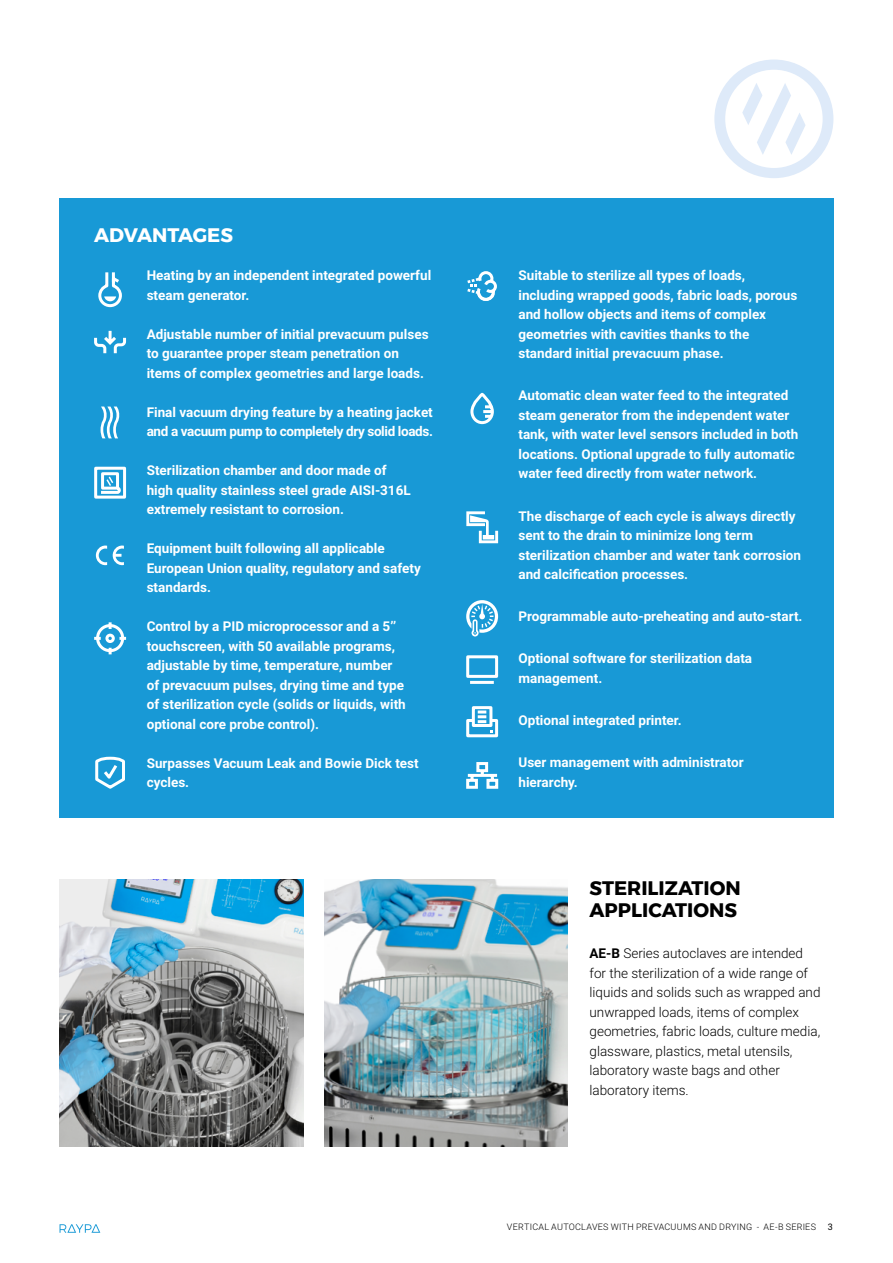
<style>
.page{position:relative;width:893px;height:1263px;background:#fff}
.page>*{position:absolute;margin:0;border:0;box-sizing:border-box;transform-origin:0 0}
.t1{font:700 19.5px/22.4px "Montserrat";color:#000}
.t2{font:700 19.5px "Montserrat";color:#fff}
.t3{font:700 13.5px/19.5px "Roboto";color:#fff}
.t4{font:300 13.5px/19.5px "Roboto";color:#000}
.t5{font:300 9px "Roboto";letter-spacing:.03em;color:#000}
.t6{font:9px "Roboto";color:#000}
.s1{font-weight:700}
</style>
<div class="page">
<svg style="left:60px;top:1224px;width:40px;height:9px"></svg>
<svg style="left:714px;top:60px;width:119px;height:118px"></svg>
<div style="left:60px;top:198px;width:774px;height:619px;background:#1899d6"></div>
<svg style="left:466px;top:600px;width:32px;height:36px"></svg>
<svg style="left:466px;top:706px;width:33px;height:32px"></svg>
<div style="left:94px;top:467px;width:32px;height:32px;border:3px solid #fff"></div>
<svg style="left:101px;top:472px;width:20px;height:22px"></svg>
<svg style="left:96px;top:545px;width:28px;height:20px"></svg>
<svg style="left:98px;top:272px;width:24px;height:36px"></svg>
<div style="left:96px;top:624px;width:28px;height:28px;border:3px solid #fff;border-radius:50%"></div>
<svg style="left:109px;top:622px;width:3px;height:7px"></svg>
<svg style="left:109px;top:648px;width:3px;height:6px"></svg>
<svg style="left:94px;top:637px;width:7px;height:3px"></svg>
<svg style="left:119px;top:637px;width:7px;height:3px"></svg>
<div style="left:105px;top:634px;width:10px;height:9px;border:3px solid #fff;border-radius:50%"></div>
<svg style="left:466px;top:655px;width:33px;height:29px"></svg>
<svg style="left:470px;top:394px;width:24px;height:31px"></svg>
<svg style="left:467px;top:271px;width:30px;height:30px"></svg>
<svg style="left:101px;top:406px;width:19px;height:32px"></svg>
<svg style="left:94px;top:330px;width:33px;height:24px"></svg>
<svg style="left:466px;top:762px;width:33px;height:27px"></svg>
<svg style="left:466px;top:511px;width:32px;height:32px"></svg>
<svg style="left:95px;top:756px;width:30px;height:33px"></svg>
<img style="left:60px;top:879px;width:243px;height:267px">
<img style="left:324px;top:879px;width:244px;height:267px">
<h1 class="t2" style="left:94px;top:219px;width:140px">ADVANTAGES</h1>
<p class="t3" style="left:147px;top:265px;width:286px">Heating by an independent integrated powerful steam generator.</p>
<p class="t3" style="left:147px;top:324px;width:283px">Adjustable number of initial prevacuum pulses to guarantee proper steam penetration on items of complex geometries and large loads.</p>
<p class="t3" style="left:147px;top:402px;width:288px">Final vacuum drying feature by a heating jacket and a vacuum pump to completely dry solid loads.</p>
<p class="t3" style="left:147px;top:460px;width:266px">Sterilization chamber and door made of high quality stainless steel grade AISI-316L extremely resistant to corrosion.</p>
<p class="t3" style="left:147px;top:538px;width:276px">Equipment built following all applicable<br>European Union quality, regulatory and safety standards.</p>
<p class="t3" style="left:147px;top:616px;width:261px">Control by a PID microprocessor and a 5’’ touchscreen, with 50 available programs, adjustable by time, temperature, number of prevacuum pulses, drying time and type of sterilization cycle (solids or liquids, with optional core probe control).</p>
<p class="t3" style="left:147px;top:753px;width:273px">Surpasses Vacuum Leak and Bowie Dick test cycles.</p>
<p class="t3" style="left:518px;top:265px;width:280px">Suitable to sterilize all types of loads, including wrapped goods, fabric loads, porous and hollow objects and items of complex geometries with cavities thanks to the standard initial prevacuum phase.</p>
<p class="t3" style="left:518px;top:385px;width:281px">Automatic clean water feed to the integrated steam generator from the independent water tank, with water level sensors included in both locations. Optional upgrade to fully automatic water feed directly from water network.</p>
<p class="t3" style="left:518px;top:505px;width:284px">The discharge of each cycle is always directly sent to the drain to minimize long term sterilization chamber and water tank corrosion and calcification processes.</p>
<p class="t3" style="left:518px;top:606px;width:286px">Programmable auto-preheating and auto-start.</p>
<p class="t3" style="left:518px;top:648px;width:235px">Optional software for sterilization data management.</p>
<p class="t3" style="left:518px;top:710px;width:165px">Optional integrated printer.</p>
<p class="t3" style="left:518px;top:752px;width:227px">User management with administrator hierarchy.</p>
<h1 class="t1" style="left:590px;top:876px;width:153px">STERILIZATION<br>APPLICATIONS</h1>
<p class="t4" style="left:590px;top:943px;width:232px"><span class="s1">AE-B</span> Series autoclaves are intended for the sterilization of a wide range of liquids and solids such as wrapped and unwrapped loads, items of complex geometries, fabric loads, culture media, glassware, plastics, metal utensils, laboratory waste bags and other laboratory items.</p>
<p class="t5" style="left:507px;top:1220px;width:311px">VERTICAL AUTOCLAVES WITH PREVACUUMS AND DRYING - AE-B SERIES</p>
<p class="t6" style="left:828px;top:1220px;width:7px">3</p>
</div>
